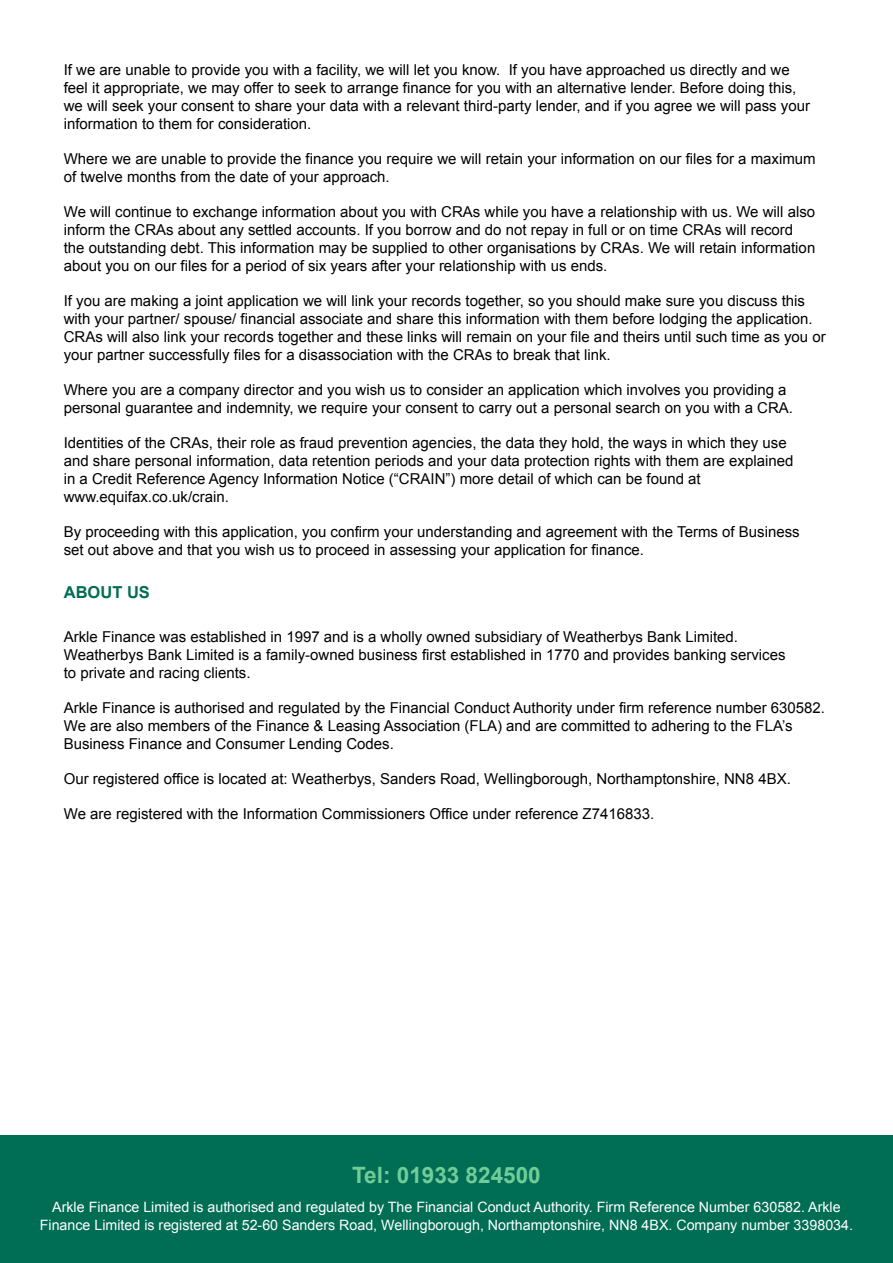
<style>
.page{position:relative;width:893px;height:1263px;background:#fff}
.page>*{position:absolute;margin:0;border:0;box-sizing:border-box;transform-origin:0 0}
.t1{font:700 22.5px "Arial";color:#71cc98}
.Headers{font:700 16.5px "Arial";color:#006d55}
.Body_copy{font:15px/18px "Arial";color:#000}
.t2{font:14.25px/18px "Arial";color:#fff;text-align:center}
</style>
<div class="page">
<div style="left:0;top:1135px;width:893px;height:128px;background:#006d55"></div>
<p class="Body_copy" style="left:64px;top:60px;width:748px">If we are unable to provide you with a facility, we will let you know. If you have approached us directly and we feel it appropriate, we may offer to seek to arrange finance for you with an alternative lender. Before doing this, we will seek your consent to share your data with a relevant third-party lender, and if you agree we will pass your information to them for consideration.</p>
<p class="Body_copy" style="left:64px;top:149px;width:753px">Where we are unable to provide the finance you require we will retain your information on our files for a maximum of twelve months from the date of your approach.</p>
<p class="Body_copy" style="left:64px;top:202px;width:753px">We will continue to exchange information about you with CRAs while you have a relationship with us. We will also inform the CRAs about any settled accounts. If you borrow and do not repay in full or on time CRAs will record the outstanding debt. This information may be supplied to other organisations by CRAs. We will retain information about you on our files for a period of six years after your relationship with us ends.</p>
<p class="Body_copy" style="left:64px;top:291px;width:763px">If you are making a joint application we will link your records together, so you should make sure you discuss this with your partner/ spouse/ financial associate and share this information with them before lodging the application.<br>CRAs will also link your records together and these links will remain on your file and theirs until such time as you or your partner successfully files for a disassociation with the CRAs to break that link.</p>
<p class="Body_copy" style="left:64px;top:380px;width:731px">Where you are a company director and you wish us to consider an application which involves you providing a personal guarantee and indemnity, we require your consent to carry out a personal search on you with a CRA.</p>
<p class="Body_copy" style="left:64px;top:433px;width:731px">Identities of the CRAs, their role as fraud prevention agencies, the data they hold, the ways in which they use and share personal information, data retention periods and your data protection rights with them are explained in a Credit Reference Agency Information Notice (“CRAIN”) more detail of which can be found at www.equifax.co.uk/crain.</p>
<p class="Body_copy" style="left:64px;top:522px;width:737px">By proceeding with this application, you confirm your understanding and agreement with the Terms of Business set out above and that you wish us to proceed in assessing your application for finance.</p>
<p class="Headers" style="left:64px;top:581px;width:88px">ABOUT US</p>
<p class="Body_copy" style="left:64px;top:627px;width:723px">Arkle Finance was established in 1997 and is a wholly owned subsidiary of Weatherbys Bank Limited.<br>Weatherbys Bank Limited is a family-owned business first established in 1770 and provides banking services to private and racing clients.</p>
<p class="Body_copy" style="left:64px;top:698px;width:763px">Arkle Finance is authorised and regulated by the Financial Conduct Authority under firm reference number 630582.<br>We are also members of the Finance &amp; Leasing Association (FLA) and are committed to adhering to the FLA’s<br>Business Finance and Consumer Lending Codes.</p>
<p class="Body_copy" style="left:64px;top:769px;width:729px">Our registered office is located at: Weatherbys, Sanders Road, Wellingborough, Northamptonshire, NN8 4BX.</p>
<p class="Body_copy" style="left:64px;top:805px;width:592px">We are registered with the Information Commissioners Office under reference Z7416833.</p>
<p class="t1" style="left:352px;top:1160px;width:190px">Tel: 01933 824500</p>
<p class="t2" style="left:40px;top:1198px;width:815px">Arkle Finance Limited is authorised and regulated by The Financial Conduct Authority. Firm Reference Number 630582. Arkle<br>Finance Limited is registered at 52-60 Sanders Road, Wellingborough, Northamptonshire, NN8 4BX. Company number 3398034.</p>
</div>
